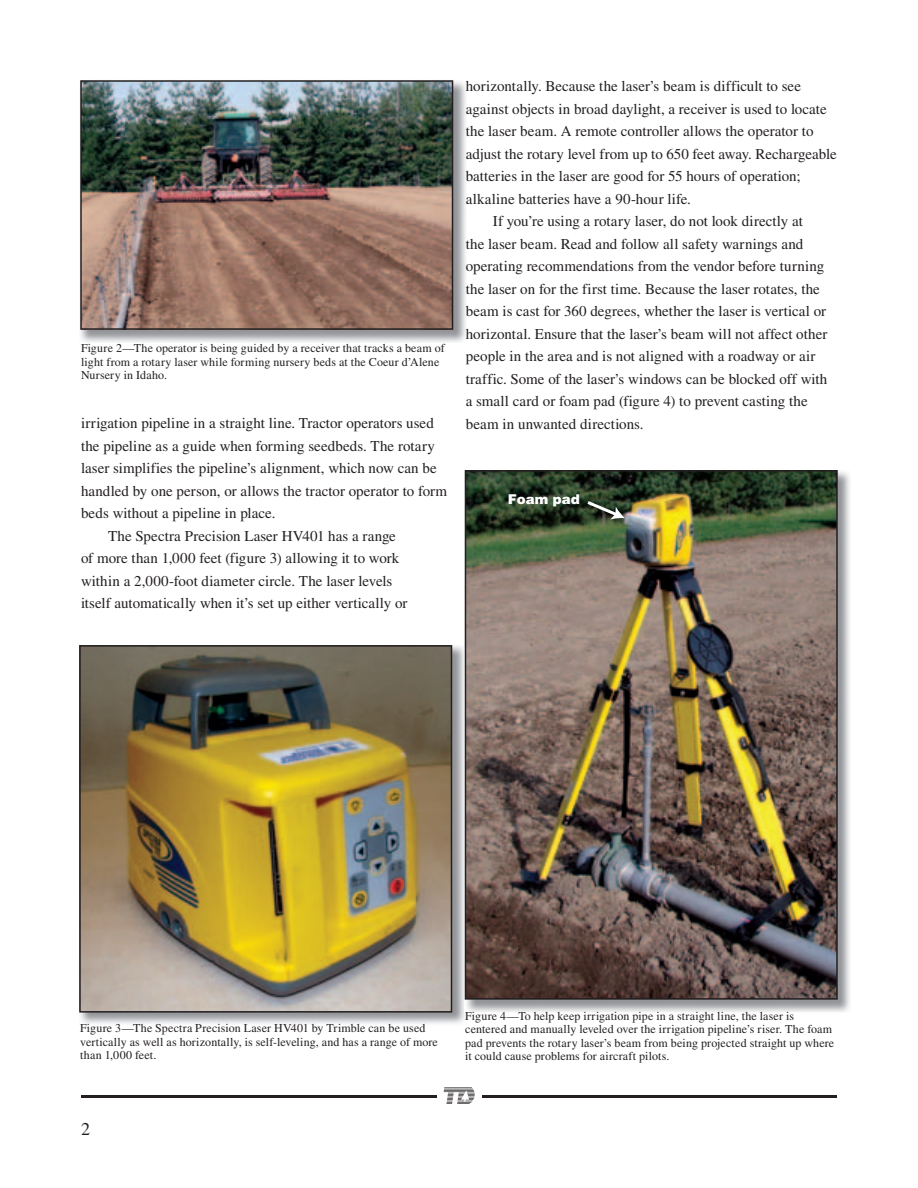
<style>
.page{position:relative;width:918px;height:1188px;background:#fff}
.page>*{position:absolute;margin:0;border:0;box-sizing:border-box;transform-origin:0 0}
.t1{font:18px "Times LT Std";color:#231f20}
.t2{font:15px "Times LT Std";color:#231f20}
.t3{font:900 13.5px "Helvetica LT Std";color:#fff}
.t4{font:12px/13.5px "Times LT Std";letter-spacing:.01em;color:#231f20}
</style>
<div class="page">
<hr style="left:81px;top:1095px;width:756px;height:3px;background:#231f20">
<div style="left:437px;top:1084px;width:45px;height:24px;background:#fff"></div>
<svg style="left:444px;top:1087px;width:31px;height:17px"></svg>
<img style="left:80px;top:80px;width:386px;height:262px">
<img style="left:80px;top:80px;width:373px;height:250px">
<img style="left:80px;top:645px;width:385px;height:379px">
<img style="left:79px;top:645px;width:373px;height:368px">
<img style="left:464px;top:470px;width:386px;height:542px">
<img style="left:464px;top:645px;width:2px;height:368px">
<img style="left:465px;top:470px;width:373px;height:530px">
<p class="t4" style="left:81px;top:343px;width:365px">Figure 2—The operator is being guided by a receiver that tracks a beam of light from a rotary laser while forming nursery beds at the Coeur d’Alene<br>Nursery in Idaho.</p>
<p class="t2" style="left:81px;top:418px;width:354px">irrigation pipeline in a straight line. Tractor operators used</p>
<p class="t2" style="left:81px;top:440px;width:355px">the pipeline as a guide when forming seedbeds. The rotary</p>
<p class="t2" style="left:81px;top:463px;width:357px">laser simplifies the pipeline’s alignment, which now can be</p>
<p class="t2" style="left:81px;top:485px;width:368px">handled by one person, or allows the tractor operator to form</p>
<p class="t2" style="left:81px;top:508px;width:196px">beds without a pipeline in place.</p>
<p class="t2" style="left:108px;top:530px;width:289px">The Spectra Precision Laser HV401 has a range</p>
<p class="t2" style="left:81px;top:553px;width:320px">of more than 1,000 feet (figure 3) allowing it to work</p>
<p class="t2" style="left:81px;top:575px;width:313px">within a 2,000-foot diameter circle. The laser levels</p>
<p class="t2" style="left:81px;top:598px;width:328px">itself automatically when it’s set up either vertically or</p>
<p class="t2" style="left:466px;top:81px;width:337px">horizontally. Because the laser’s beam is difficult to see</p>
<p class="t2" style="left:466px;top:103px;width:363px">against objects in broad daylight, a receiver is used to locate</p>
<p class="t2" style="left:466px;top:126px;width:349px">the laser beam. A remote controller allows the operator to</p>
<p class="t2" style="left:466px;top:148px;width:373px">adjust the rotary level from up to 650 feet away. Rechargeable</p>
<p class="t2" style="left:466px;top:171px;width:336px">batteries in the laser are good for 55 hours of operation;</p>
<p class="t2" style="left:466px;top:193px;width:227px">alkaline batteries have a 90-hour life.</p>
<p class="t2" style="left:493px;top:216px;width:312px">If you’re using a rotary laser, do not look directly at</p>
<p class="t2" style="left:466px;top:238px;width:339px">the laser beam. Read and follow all safety warnings and</p>
<p class="t2" style="left:466px;top:261px;width:360px">operating recommendations from the vendor before turning</p>
<p class="t2" style="left:466px;top:283px;width:356px">the laser on for the first time. Because the laser rotates, the</p>
<p class="t2" style="left:466px;top:306px;width:362px">beam is cast for 360 degrees, whether the laser is vertical or</p>
<p class="t2" style="left:466px;top:328px;width:363px">horizontal. Ensure that the laser’s beam will not affect other</p>
<p class="t2" style="left:466px;top:351px;width:351px">people in the area and is not aligned with a roadway or air</p>
<p class="t2" style="left:466px;top:373px;width:363px">traffic. Some of the laser’s windows can be blocked off with</p>
<p class="t2" style="left:466px;top:396px;width:344px">a small card or foam pad (figure 4) to prevent casting the</p>
<p class="t2" style="left:466px;top:418px;width:179px">beam in unwanted directions.</p>
<p class="t3" style="left:508px;top:494px;width:74px">Foam pad</p>
<p class="t4" style="left:80px;top:1023px;width:359px">Figure 3—The Spectra Precision Laser HV401 by Trimble can be used vertically as well as horizontally, is self-leveling, and has a range of more than 1,000 feet.</p>
<p class="t1" style="left:81px;top:1122px;width:10px">2</p>
<p class="t4" style="left:465px;top:1010px;width:371px">Figure 4—To help keep irrigation pipe in a straight line, the laser is centered and manually leveled over the irrigation pipeline’s riser. The foam pad prevents the rotary laser’s beam from being projected straight up where it could cause problems for aircraft pilots.</p>
</div>
